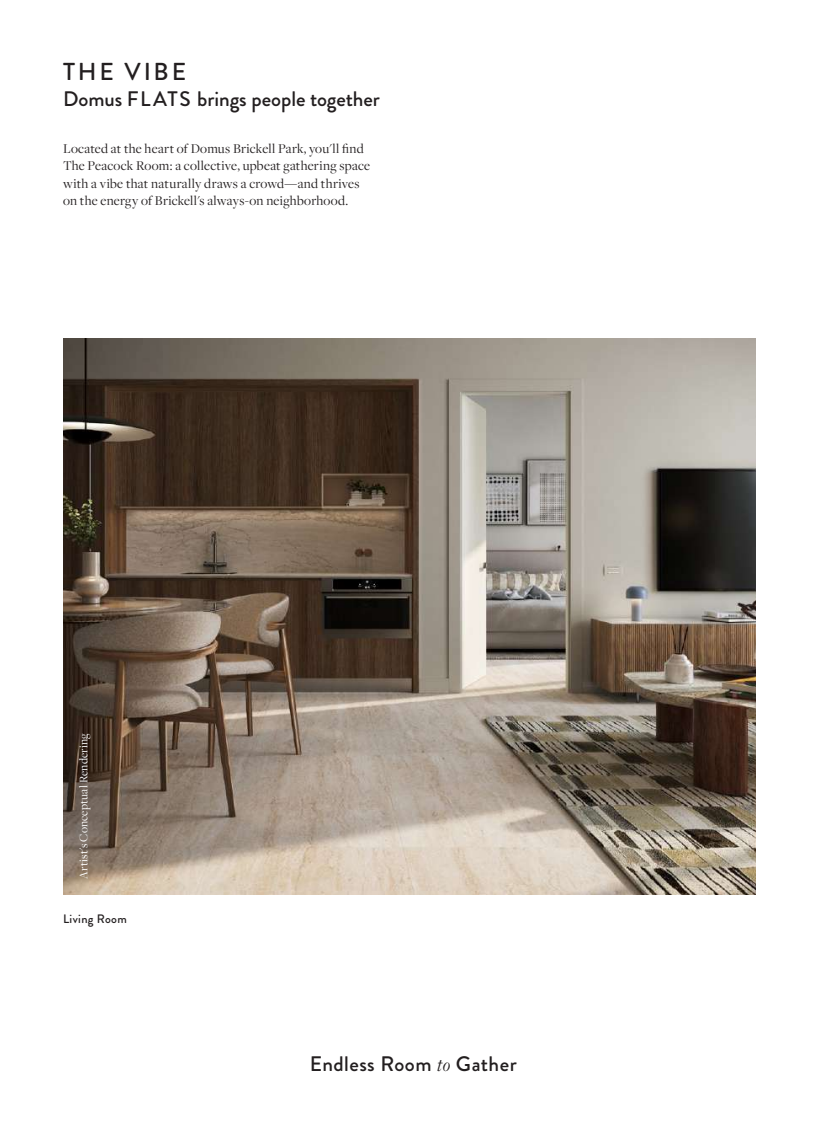
<style>
.page{position:relative;width:819px;height:1134px;background:#fff}
.page>*{position:absolute;margin:0;border:0;box-sizing:border-box;transform-origin:0 0}
.t1{font:500 24.5px "Brandon Grotesque";letter-spacing:.11em;color:#231f20}
.t2{font:500 21px "Brandon Grotesque";color:#231f20}
.t3{font:500 21px "Brandon Grotesque";letter-spacing:.02em;color:#231f20}
.t4{font:14px/17.5px "Freight Disp Pro";letter-spacing:.015em;color:#231f20}
.t5{font:12.25px "Freight Disp Pro";letter-spacing:.015em;color:#fff}
.t6{font:500 12.25px "Brandon Grotesque";letter-spacing:.035em;color:#231f20}
.s1{font-family:"Freight Disp Pro";font-weight:400;font-style:italic;font-size:19.25px}
</style>
<div class="page">
<img style="left:63px;top:339px;width:693px;height:555px">
<h1 class="t1" style="left:63px;top:55px;width:124px">THE VIBE</h1>
<h2 class="t2" style="left:63px;top:85px;width:318px">Domus FL ATS brings people together</h2>
<p class="t4" style="left:63px;top:139px;width:309px">Located at the heart of Domus Brickell Park, you'll find The Peacock Room: a collective, upbeat gathering space with a vibe that naturally draws a crowd—and thrives on the energy of Brickell's always-on neighborhood.</p>
<p class="t5" style="left:76px;top:879px;width:147px;rotate:-90deg">Artist's Conceptual Rendering</p>
<p class="t6" style="left:63px;top:910px;width:65px">Living Room</p>
<h2 class="t3" style="left:310px;top:1049px;width:208px">Endless Room <span class="s1">to</span> Gather</h2>
</div>
